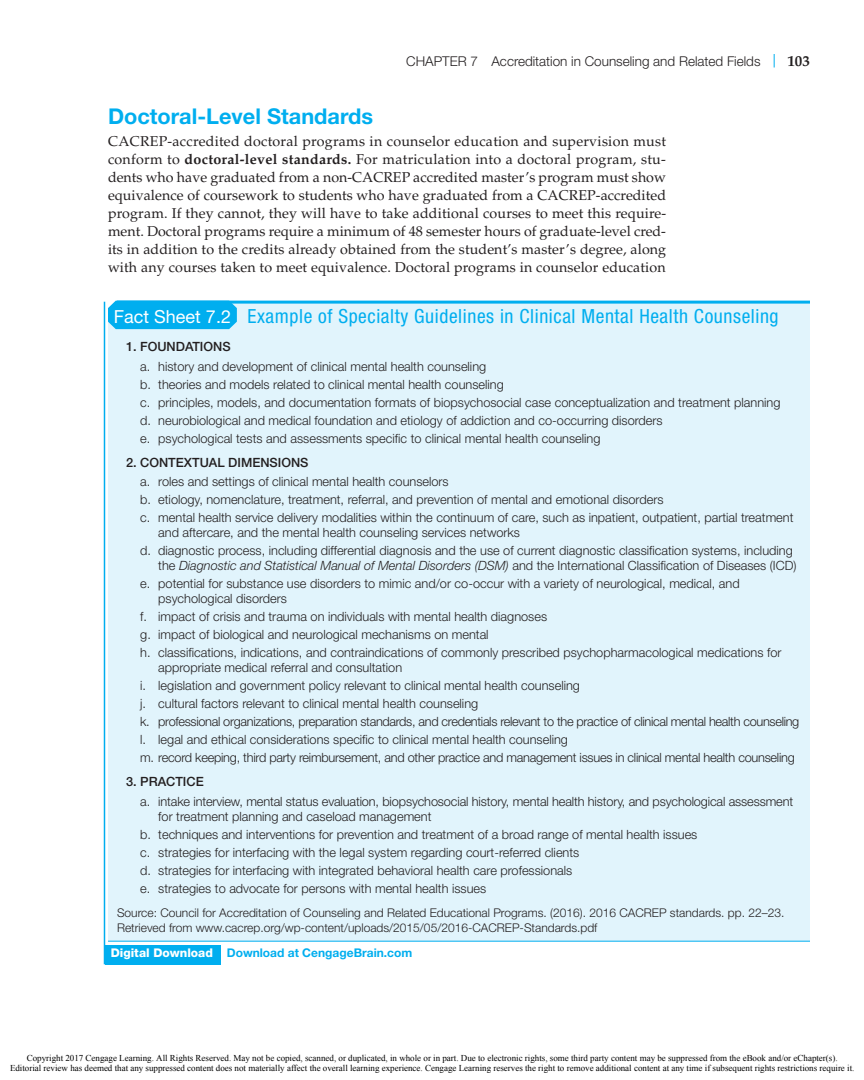
<style>
.page{position:relative;width:864px;height:1080px;background:#fff}
.page>*{position:absolute;margin:0;border:0;box-sizing:border-box;transform-origin:0 0}
.t1{font:700 21.75px "Helvetica Neue LT Std";color:#00aeef}
.t2{font:condensed 19.5px "Helvetica Neue LT Std";letter-spacing:.03em;color:#00aeef}
.t3{font:700 15px "Palatino LT Std";color:#231f20}
.t4{font:14.25px/18px "Palatino LT Std";letter-spacing:.005em;color:#231f20;text-align:justify}
.t5{font:300 13.5px "Helvetica Neue LT Std";color:#231f20}
.t6{font:300 12.75px/18px "Helvetica Neue LT Std";color:#231f20}
.t7{font:300 12px "Helvetica Neue LT Std";color:#231f20}
.t8{font:700 12px "Helvetica Neue LT Std";color:#00aeef}
.t9{font:9px/10.8px "Times New Roman";color:#000;text-align:center}
.s1{font-weight:700}
.s2{font-stretch:normal;font-size:18px;color:#fff}
.s3{font-weight:500}
.s4{font-style:italic}
.s5{font-weight:800;color:#fff}
</style>
<div class="page">
<svg style="left:774px;top:54px;width:1px;height:14px"></svg>
<div style="left:108px;top:301px;width:702px;height:640px;background:#e1f4fc"></div>
<div style="left:108px;top:301px;width:129px;height:28px;background:#00aeef"></div>
<hr style="left:117px;top:301px;width:693px;height:3px;background:#00aeef">
<hr style="left:108px;top:941px;width:702px;height:1px;background:#00aeef">
<div style="left:105px;top:945px;width:115px;height:19px;background:#00aeef"></div>
<hr style="left:104px;top:302px;width:1px;height:662px;background:#00aeef">
<p class="t5" style="left:406px;top:53px;width:356px">Chapter 7 Accreditation in Counseling and Related Fields</p>
<p class="t3" style="left:787px;top:53px;width:24px">103</p>
<p class="t1" style="left:108px;top:102px;width:267px">Doctoral-Level Standards</p>
<p class="t4" style="left:108px;top:132px;width:560px">CACREP-accredited doctoral programs in counselor education and supervision must conform to <span class="s1">doctoral-level standards.</span> For matriculation into a doctoral program, stu&shy;dents who have graduated from a non-CACREP accredited master’s program must show equivalence of coursework to students who have graduated from a CACREP-accredited program. If they cannot, they will have to take additional courses to meet this require&shy;ment. Doctoral programs require a minimum of 48 semester hours of graduate-level cred&shy;its in addition to the credits already obtained from the student’s master’s degree, along with any courses taken to meet equivalence. Doctoral programs in counselor education</p>
<p class="t2" style="left:114px;top:305px;width:666px"><span class="s2">Fact Sheet 7.2</span> Example of Specialty Guidelines in Clinical Mental Health Counseling</p>
<p class="t6" style="left:140px;top:337px;width:348px;line-height:19.5px;text-indent:-14px"><span class="s3">1. FOUNDATIONS<br></span>a. history and development of clinical mental health counseling</p>
<p class="t6" style="left:140px;top:375px;width:642px">b. theories and models related to clinical mental health counseling<br>c. principles, models, and documentation formats of biopsychosocial case conceptualization and treatment planning d. neurobiological and medical foundation and etiology of addiction and co-occurring disorders<br>e. psychological tests and assessments specific to clinical mental health counseling</p>
<p class="t6" style="left:140px;top:452px;width:310px;line-height:19.5px;text-indent:-14px"><span class="s3">2. CONTEXTUAL DIMENSIONS<br></span>a. roles and settings of clinical mental health counselors</p>
<p class="t6" style="left:140px;top:491px;width:655px">b. etiology, nomenclature, treatment, referral, and prevention of mental and emotional disorders<br>c. mental health service delivery modalities within the continuum of care, such as inpatient, outpatient, partial treatment</p>
<p class="t6" style="left:140px;top:524px;width:654px;text-indent:18px">and aftercare, and the mental health counseling services networks<br>d. diagnostic process, including differential diagnosis and the use of current diagnostic classification systems, including</p>
<p class="t6" style="left:140px;top:557px;width:658px;text-indent:18px">the <span class="s4">Diagnostic and Statistical Manual of Mental Disorders (DSM)</span> and the International Classification of Diseases (ICD) e. potential for substance use disorders to mimic and/or co-occur with a variety of neurological, medical, and</p>
<p class="t6" style="left:140px;top:589px;width:643px;text-indent:18px">psychological disorders<br>f. impact of crisis and trauma on individuals with mental health diagnoses<br>g. impact of biological and neurological mechanisms on mental<br>h. classifications, indications, and contraindications of commonly prescribed psychopharmacological medications for</p>
<p class="t6" style="left:140px;top:659px;width:661px;text-indent:18px">appropriate medical referral and consultation<br>i. legislation and government policy relevant to clinical mental health counseling<br>j. cultural factors relevant to clinical mental health counseling<br>k. professional organizations, preparation standards, and credentials relevant to the practice of clinical mental health counseling l. legal and ethical considerations specific to clinical mental health counseling<br>m. record keeping, third party reimbursement, and other practice and management issues in clinical mental health counseling</p>
<p class="t6" style="left:140px;top:772px;width:654px;line-height:19.5px;text-indent:-14px"><span class="s3">3. PRACTICE<br></span>a. intake interview, mental status evaluation, biopsychosocial history, mental health history, and psychological assessment</p>
<p class="t6" style="left:140px;top:807px;width:559px;text-indent:18px">for treatment planning and caseload management<br>b. techniques and interventions for prevention and treatment of a broad range of mental health issues c. strategies for interfacing with the legal system regarding court-referred clients<br>d. strategies for interfacing with integrated behavioral health care professionals<br>e. strategies to advocate for persons with mental health issues</p>
<p class="t7" style="left:117px;top:905px;width:536px">Source: Council for Accreditation of Counseling and Related Educational Programs. (2016). 2016 CACREP</p>
<p class="t7" style="left:670px;top:905px;width:116px">standards. pp. 22–23.</p>
<p class="t7" style="left:117px;top:920px;width:389px">Retrieved from www.cacrep.org/wp-content/uploads/2015/05/2016-CACREP</p>
<p class="t7" style="left:520px;top:920px;width:79px">-Standards.pdf</p>
<p class="t8" style="left:111px;top:946px;width:303px"><span class="s5">Digital Download</span> Download at CengageBrain.com</p>
<p class="t9" style="left:10px;top:1053px;width:846px">Copyright 2017 Cengage Learning. All Rights Reserved. May not be copied, scanned, or duplicated, in whole or in part. Due to electronic rights, some third party content may be suppressed from the eBook and/or eChapter(s).<br>Editorial review has deemed that any suppressed content does not materially affect the overall learning experience. Cengage Learning reserves the right to remove additional content at any time if subsequent rights restrictions require it.</p>
</div>
